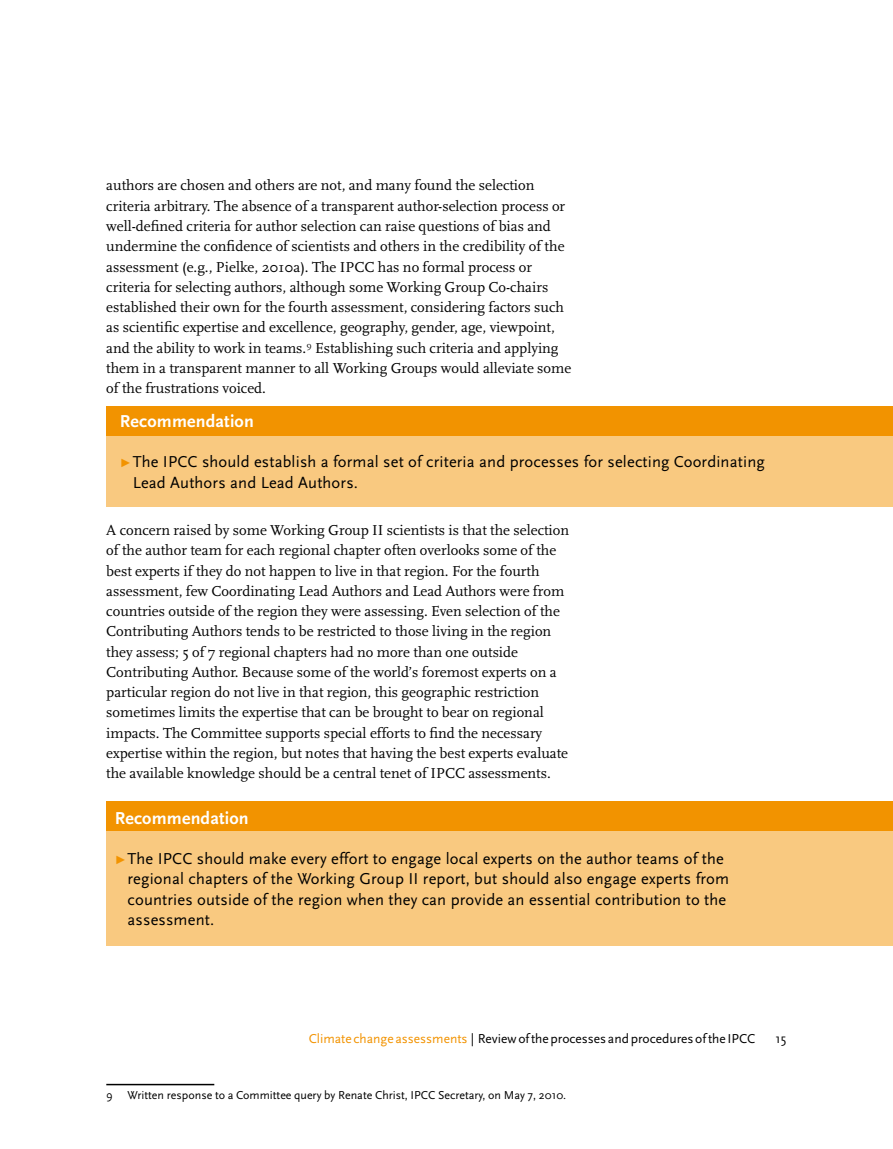
<style>
.page{position:relative;width:893px;height:1149px;background:#fff}
.page>*{position:absolute;margin:0;border:0;box-sizing:border-box;transform-origin:0 0}
.t1{font:700 18px "Scala Sans";letter-spacing:.01em;color:#fff}
.t2{font:16.5px/20.2px "Scala Sans";letter-spacing:.01em;color:#000}
.t3{font:15px/20.2px "Scala";color:#000}
.t4{font:13.5px "Scala Sans";color:#000}
.t5{font:12px "Scala Sans";color:#000}
.s1{font-family:"Arial";font-size:12px;color:#f29300}
.s2{color:#f29300}
</style>
<div class="page">
<hr style="left:106px;top:1083px;width:108px;height:1px;background:#000">
<div style="left:106px;top:434px;width:787px;height:72px;background:#f9c980"></div>
<div style="left:106px;top:405px;width:787px;height:30px;background:#f29300"></div>
<div style="left:106px;top:829px;width:787px;height:116px;background:#f9c980"></div>
<div style="left:106px;top:801px;width:787px;height:30px;background:#f29300"></div>
<p class="t3" style="left:106px;top:176px;width:466px">authors are chosen and others are not, and many found the selection criteria arbitrary. The absence of a transparent author-selection process or well-defined criteria for author selection can raise questions of bias and undermine the confidence of scientists and others in the credibility of the assessment (e.g., Pielke, 2010a). The IPCC has no formal process or criteria for selecting authors, although some Working Group Co-chairs established their own for the fourth assessment, considering factors such as scientific expertise and excellence, geography, gender, age, viewpoint, and the ability to work in teams.<sup>9</sup> Establishing such criteria and applying them in a transparent manner to all Working Groups would alleviate some of the frustrations voiced.</p>
<p class="t1" style="left:120px;top:411px;width:135px">Recommendation</p>
<p class="t2" style="left:133px;top:452px;width:634px;text-indent:-13px"><span class="s1">►</span>The IPCC should establish a formal set of criteria and processes for selecting Coordinating<br>Lead Authors and Lead Authors.</p>
<p class="t3" style="left:106px;top:520px;width:464px">A concern raised by some Working Group II scientists is that the selection of the author team for each regional chapter often overlooks some of the best experts if they do not happen to live in that region. For the fourth assessment, few Coordinating Lead Authors and Lead Authors were from countries outside of the region they were assessing. Even selection of the Contributing Authors tends to be restricted to those living in the region they assess; 5 of 7 regional chapters had no more than one outside Contributing Author. Because some of the world’s foremost experts on a particular region do not live in that region, this geographic restriction sometimes limits the expertise that can be brought to bear on regional impacts. The Committee supports special efforts to find the necessary expertise within the region, but notes that having the best experts evaluate the available knowledge should be a central tenet of IPCC assessments.</p>
<p class="t1" style="left:115px;top:807px;width:135px">Recommendation</p>
<p class="t2" style="left:128px;top:848px;width:603px;text-indent:-13px"><span class="s1">►</span>The IPCC should make every effort to engage local experts on the author teams of the regional chapters of the Working Group II report, but should also engage experts from countries outside of the region when they can provide an essential contribution to the assessment.</p>
<p class="t4" style="left:309px;top:1030px;width:448px"><span class="s2">Climate change assessments</span> | Review of the processes and procedures of the IPCC</p>
<p class="t4" style="left:776px;top:1030px;width:12px">15</p>
<p class="t5" style="left:106px;top:1088px;width:461px">9 Written response to a Committee query by Renate Christ, IPCC Secretary, on May 7, 2010.</p>
</div>
